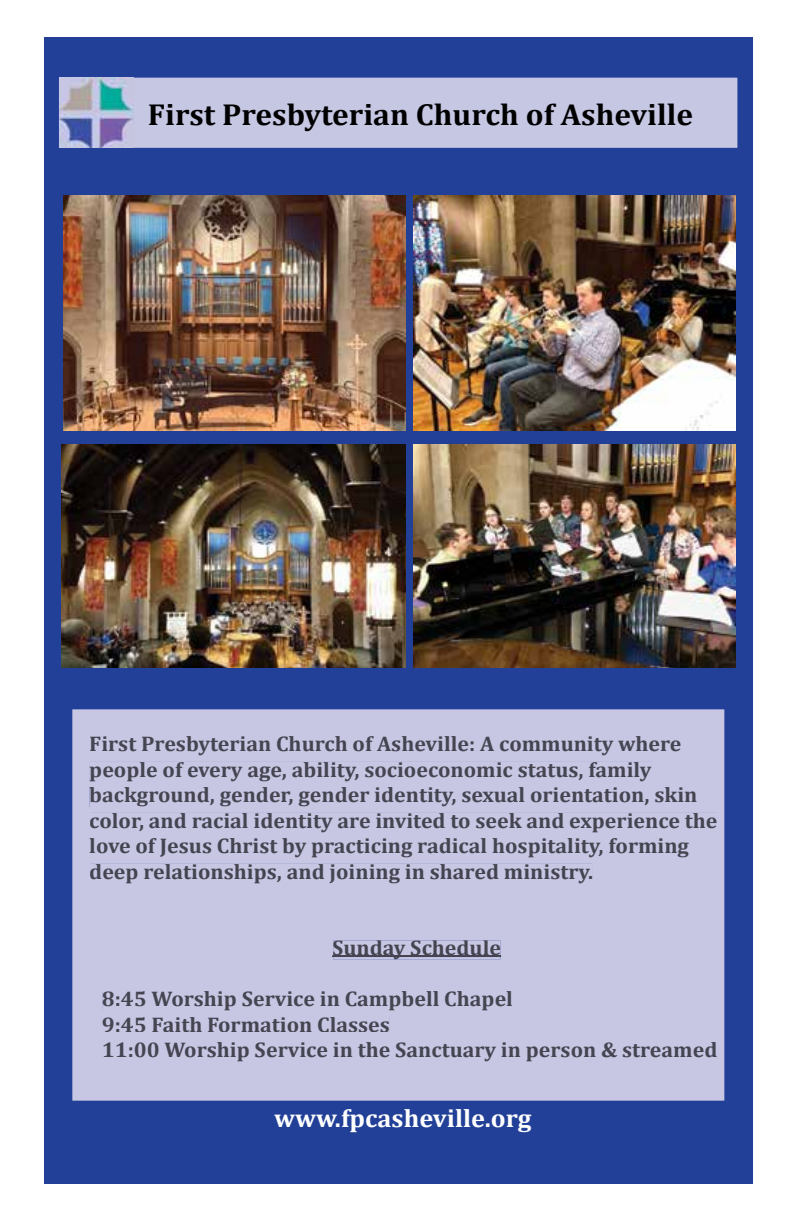
<style>
.page{position:relative;width:792px;height:1224px;background:#fff}
.page>*{position:absolute;margin:0;border:0;box-sizing:border-box;transform-origin:0 0}
.t1{font:700 30.4px "Cambria";color:#000}
.t2{font:700 25.4px "Cambria";color:#fff}
.t3{font:700 21.2px/25.4px "Cambria";color:#454451}
</style>
<div class="page">
<div style="left:44px;top:37px;width:709px;height:1146px;background:#224098"></div>
<div style="left:133px;top:78px;width:604px;height:70px;background:#c5c7e3"></div>
<img style="left:59px;top:78px;width:74px;height:70px">
<img style="left:64px;top:196px;width:341px;height:234px">
<img style="left:61px;top:444px;width:344px;height:223px">
<img style="left:413px;top:196px;width:322px;height:234px">
<img style="left:413px;top:444px;width:322px;height:223px">
<div style="left:72px;top:709px;width:652px;height:392px;background:#c7c7e3"></div>
<div style="left:90px;top:736px;width:592px;height:20px;background:#c7c7e3"></div>
<div style="left:90px;top:762px;width:561px;height:19px;background:#c7c7e3"></div>
<div style="left:90px;top:787px;width:607px;height:20px;background:#c7c7e3"></div>
<div style="left:90px;top:813px;width:628px;height:19px;background:#c7c7e3"></div>
<div style="left:90px;top:838px;width:599px;height:20px;background:#c7c7e3"></div>
<div style="left:90px;top:864px;width:502px;height:19px;background:#c7c7e3"></div>
<svg style="left:332px;top:940px;width:169px;height:20px;background:#c2c2e0"></svg>
<hr style="left:333px;top:955px;width:167px;height:2px;background:#454451">
<div style="left:103px;top:991px;width:409px;height:20px;background:#c7c7e3"></div>
<div style="left:103px;top:1017px;width:286px;height:15px;background:#c7c7e3"></div>
<div style="left:104px;top:1042px;width:613px;height:20px;background:#c7c7e3"></div>
<h1 class="t1" style="left:148px;top:93px;width:547px">First Presbyterian Church of Asheville</h1>
<p class="t3" style="left:89px;top:731px;width:630px">First Presbyterian Church of Asheville: A community where people of every age, ability, socioeconomic status, family background, gender, gender identity, sexual orientation, skin color, and racial identity are invited to seek and experience the love of Jesus Christ by practicing radical hospitality, forming deep relationships, and joining in shared ministry.</p>
<p class="t3" style="left:332px;top:935px;width:170px">Sunday Schedule</p>
<p class="t3" style="left:102px;top:985px;width:617px">8:45 Worship Service in Campbell Chapel<br>9:45 Faith Formation Classes<br>11:00 Worship Service in the Sanctuary in person &amp; streamed</p>
<p class="t2" style="left:274px;top:1100px;width:259px">www.fpcasheville.org</p>
</div>
